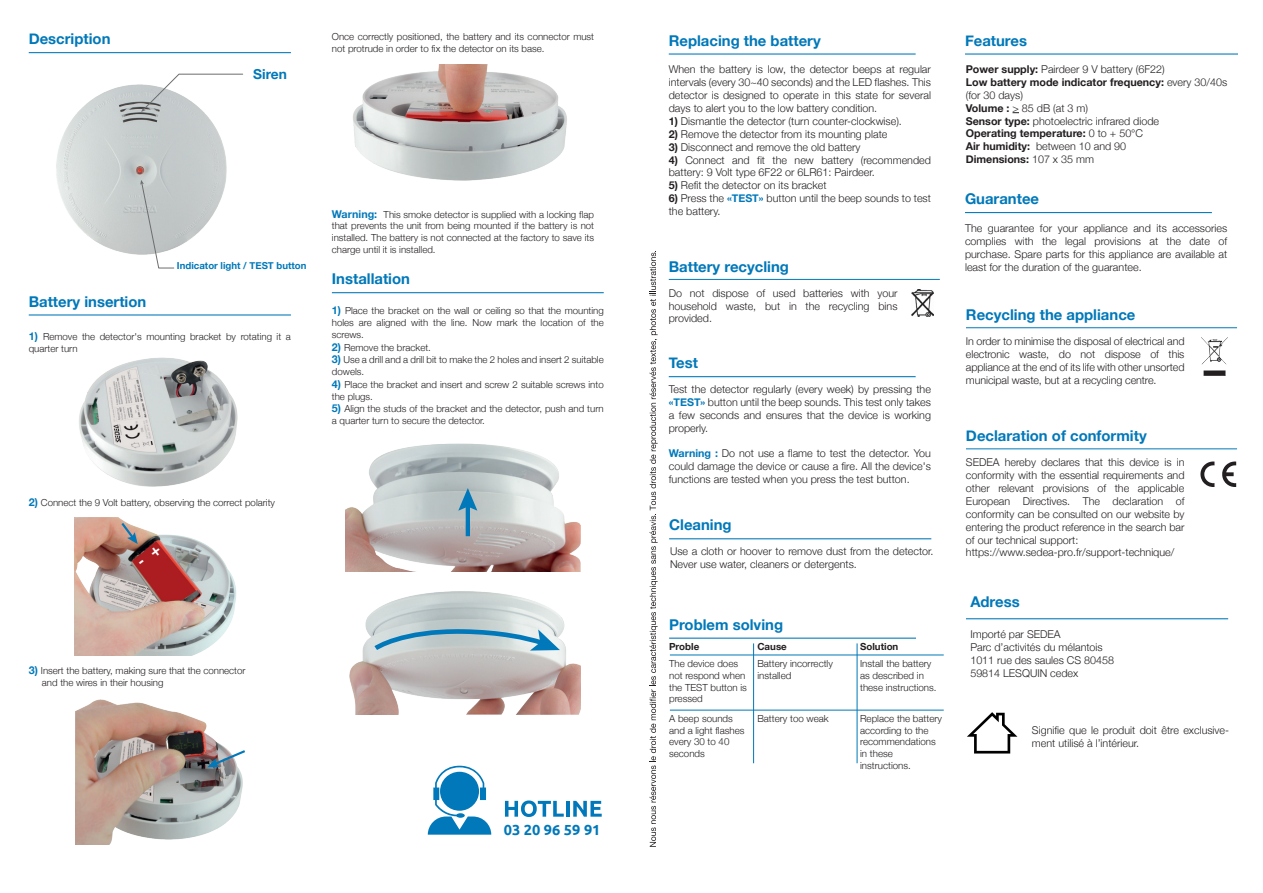
<style>
.page{position:relative;width:1263px;height:893px;background:#fff}
.page>*{position:absolute;margin:0;border:0;box-sizing:border-box;transform-origin:0 0}
.t1{font:700 14.85px "Helvetica Neue";color:#0078b9}
.t2{font:700 14.55px "Ubuntu";color:#0078b9}
.t3{font:700 13.8px "Helvetica Neue";color:#0078b9}
.t4{font:300 10.8px/12.9px "Helvetica Neue";color:#231f20}
.t5{font:300 9.75px/11.7px "Helvetica Neue";color:#231f20}
.t6{font:700 9.75px "Helvetica Neue";color:#231f20}
.t7{font:300 9.6px/11.6px "Helvetica Neue";color:#231f20}
.t8{font:700 9.6px "Helvetica Neue";color:#0078b9}
.s1{font-weight:700;font-size:10.8px;color:#0078b9}
.s2{font-weight:700}
.s3{font-weight:700;color:#0078b9}
</style>
<div class="page">
<img style="left:56px;top:84px;width:171px;height:171px">
<hr style="left:332px;top:292px;width:272px;height:1px;background:#0078b9">
<hr style="left:29px;top:52px;width:262px;height:1px;background:#0078b9">
<hr style="left:29px;top:314px;width:262px;height:1px;background:#0078b9">
<svg style="left:650px;top:251px;width:8px;height:596px"></svg>
<svg style="left:141px;top:74px;width:102px;height:38px"></svg>
<svg style="left:140px;top:180px;width:34px;height:88px"></svg>
<img style="left:79px;top:357px;width:159px;height:130px">
<img style="left:75px;top:699px;width:168px;height:145px">
<img style="left:353px;top:64px;width:214px;height:117px">
<img style="left:75px;top:518px;width:161px;height:138px">
<svg style="left:119px;top:520px;width:19px;height:24px"></svg>
<svg style="left:207px;top:748px;width:38px;height:19px"></svg>
<img style="left:345px;top:443px;width:235px;height:129px">
<hr style="left:466px;top:503px;width:4px;height:33px;background:#0078b9">
<svg style="left:458px;top:488px;width:19px;height:23px"></svg>
<img style="left:349px;top:591px;width:231px;height:123px">
<svg style="left:371px;top:628px;width:189px;height:25px;background:#a2c1ce"></svg>
<svg style="left:428px;top:766px;width:63px;height:69px"></svg>
<svg style="left:505px;top:800px;width:59px;height:17px"></svg>
<hr style="left:566px;top:801px;width:4px;height:16px;background:#0078b9">
<svg style="left:573px;top:801px;width:29px;height:16px"></svg>
<hr style="left:669px;top:538px;width:262px;height:1px;background:#0078b9">
<hr style="left:669px;top:53px;width:247px;height:2px;background:#0078b9">
<hr style="left:965px;top:212px;width:247px;height:1px;background:#0078b9">
<hr style="left:669px;top:376px;width:247px;height:1px;background:#0078b9">
<hr style="left:965px;top:53px;width:273px;height:2px;background:#0078b9">
<hr style="left:966px;top:327px;width:271px;height:1px;background:#0078b9">
<img style="left:1201px;top:337px;width:26px;height:28px">
<hr style="left:966px;top:448px;width:271px;height:1px;background:#0078b9">
<svg style="left:1222px;top:461px;width:14px;height:26px"></svg>
<svg style="left:1200px;top:461px;width:14px;height:26px"></svg>
<hr style="left:669px;top:279px;width:271px;height:1px;background:#0078b9">
<img style="left:912px;top:289px;width:21px;height:28px">
<hr style="left:669px;top:638px;width:247px;height:1px;background:#0078b9">
<hr style="left:753px;top:643px;width:1px;height:120px;background:#0078b9">
<hr style="left:670px;top:710px;width:274px;height:1px;background:#0078b9">
<hr style="left:670px;top:655px;width:274px;height:1px;background:#0078b9">
<hr style="left:857px;top:643px;width:1px;height:120px;background:#0078b9">
<svg style="left:967px;top:712px;width:50px;height:41px"></svg>
<hr style="left:966px;top:618px;width:262px;height:1px;background:#0078b9">
<svg style="left:150px;top:545px;width:12px;height:13px"></svg>
<svg style="left:139px;top:560px;width:5px;height:4px"></svg>
<h1 class="t1" style="left:29px;top:28px;width:83px">Description</h1>
<p class="t3" style="left:253px;top:63px;width:35px">Siren</p>
<p class="t7" style="left:332px;top:30px;width:264px">Once correctly positioned, the battery and its connector must not protrude in order to fix the detector on its base.</p>
<h1 class="t1" style="left:29px;top:290px;width:119px">Battery insertion</h1>
<p class="t8" style="left:177px;top:258px;width:131px">Indicator light / TEST button</p>
<p class="t7" style="left:29px;top:330px;width:264px"><span class="s1">1)</span> Remove the detector's mounting bracket by rotating it a quarter turn</p>
<p class="t7" style="left:332px;top:208px;width:264px;text-align:justify"><span class="s1">Warning:</span> This smoke detector is supplied with a locking flap that prevents the unit from being mounted if the battery is not installed. The battery is not connected at the factory to save its charge until it is installed.</p>
<h1 class="t1" style="left:332px;top:268px;width:80px">Installation</h1>
<p class="t7" style="left:332px;top:305px;width:273px;text-align:justify"><span class="s1">1)</span> Place the bracket on the wall or ceiling so that the mounting holes are aligned with the line. Now mark the location of the screws.</p>
<p class="t7" style="left:332px;top:341px;width:101px"><span class="s1">2)</span> Remove the bracket.</p>
<p class="t7" style="left:332px;top:354px;width:273px"><span class="s1">3)</span> Use a drill and a drill bit to make the 2 holes and insert 2 suitable dowels.</p>
<p class="t7" style="left:332px;top:378px;width:273px"><span class="s1">4)</span> Place the bracket and insert and screw 2 suitable screws into the plugs.</p>
<p class="t7" style="left:332px;top:403px;width:273px"><span class="s1">5)</span> Align the studs of the bracket and the detector, push and turn a quarter turn to secure the detector.</p>
<p class="t7" style="left:29px;top:496px;width:248px"><span class="s1">2)</span> Connect the 9 Volt battery, observing the correct polarity</p>
<p class="t7" style="left:42px;top:664px;width:205px;text-indent:-13px"><span class="s1">3)</span> Insert the battery, making sure that the connector and the wires in their housing</p>
<h2 class="t2" style="left:504px;top:821px;width:98px">03 20 96 59 91</h2>
<h1 class="t1" style="left:669px;top:29px;width:153px">Replacing the battery</h1>
<p class="t4" style="left:669px;top:62px;width:264px;text-align:justify">When the battery is low, the detector beeps at regular intervals (every 30~40 seconds) and the LED flashes. This detector is designed to operate in this state for several days to alert you to the low battery condition.</p>
<p class="t4" style="left:669px;top:114px;width:235px"><span class="s2">1)</span> Dismantle the detector (turn counter-clockwise).</p>
<p class="t4" style="left:669px;top:127px;width:220px"><span class="s2">2)</span> Remove the detector from its mounting plate</p>
<p class="t4" style="left:669px;top:140px;width:193px"><span class="s2">3)</span> Disconnect and remove the old battery</p>
<p class="t4" style="left:669px;top:152px;width:264px"><span class="s2">4)</span> Connect and fit the new battery (recommended battery: 9 Volt type 6F22 or 6LR61: Pairdeer.</p>
<p class="t4" style="left:669px;top:178px;width:159px"><span class="s2">5)</span> Refit the detector on its bracket</p>
<p class="t4" style="left:669px;top:191px;width:264px"><span class="s2">6)</span> Press the <span class="s3">«TEST»</span> button until the beep sounds to test the battery.</p>
<h1 class="t1" style="left:965px;top:187px;width:76px">Guarantee</h1>
<p class="t4" style="left:965px;top:221px;width:264px;text-align:justify">The guarantee for your appliance and its accessories complies with the legal provisions at the date of purchase. Spare parts for this appliance are available at least for the duration of the guarantee.</p>
<h1 class="t1" style="left:965px;top:29px;width:63px">Features</h1>
<p class="t4" style="left:966px;top:62px;width:263px"><span class="s2">Power supply:</span> Pairdeer 9 V battery (6F22)<br><span class="s2">Low battery mode indicator frequency:</span> every 30/40s (for 30 days)<br><span class="s2">Volume :</span> &gt; 85 dB (at 3 m)<br><span class="s2">Sensor type:</span> photoelectric infrared diode<br><span class="s2">Operating temperature:</span> 0 to + 50°C<br><span class="s2">Air humidity:</span> between 10 and 90<br><span class="s2">Dimensions:</span> 107 x 35 mm</p>
<h1 class="t1" style="left:669px;top:255px;width:122px">Battery recycling</h1>
<p class="t4" style="left:669px;top:286px;width:230px;text-align:justify">Do not dispose of used batteries with your household waste, but in the recycling bins provided.</p>
<h1 class="t1" style="left:669px;top:351px;width:31px">Test</h1>
<p class="t4" style="left:669px;top:382px;width:264px;text-align:justify">Test the detector regularly (every week) by pressing the <span class="s3">«TEST»</span> button until the beep sounds. This test only takes a few seconds and ensures that the device is working properly.</p>
<p class="t4" style="left:669px;top:446px;width:264px;text-align:justify"><span class="s3">Warning :</span> Do not use a flame to test the detector. You could damage the device or cause a fire. All the device's functions are tested when you press the test button.</p>
<h1 class="t1" style="left:669px;top:513px;width:64px">Cleaning</h1>
<p class="t4" style="left:670px;top:544px;width:265px">Use a cloth or hoover to remove dust from the detector.<br>Never use water, cleaners or detergents.</p>
<h1 class="t1" style="left:669px;top:613px;width:115px">Problem solving</h1>
<p class="t5" style="left:669px;top:657px;width:79px">The device does not respond when the TEST button is pressed</p>
<p class="t5" style="left:757px;top:657px;width:77px">Battery incorrectly installed</p>
<p class="t5" style="left:860px;top:657px;width:78px">Install the battery as described in these instructions.</p>
<p class="t6" style="left:669px;top:639px;width:32px">Proble</p>
<p class="t6" style="left:757px;top:639px;width:31px">Cause</p>
<p class="t6" style="left:860px;top:639px;width:40px">Solution</p>
<h1 class="t1" style="left:966px;top:303px;width:171px">Recycling the appliance</h1>
<p class="t4" style="left:966px;top:334px;width:220px;text-align:justify">In order to minimise the disposal of electrical and electronic waste, do not dispose of this appliance at the end of its life with other unsorted municipal waste, but at a recycling centre.</p>
<h1 class="t1" style="left:966px;top:424px;width:182px">Declaration of conformity</h1>
<p class="t4" style="left:966px;top:455px;width:220px">SEDEA hereby declares that this device is in conformity with the essential requirements and other relevant provisions of the applicable European Directives. The declaration of conformity can be consulted on our website by entering the product reference in the search bar of our technical support: https://www.sedea-pro.fr/support-technique/</p>
<h1 class="t1" style="left:970px;top:590px;width:51px">Adress</h1>
<p class="t4" style="left:970px;top:627px;width:145px">Importé par SEDEA<br>Parc d’activités du mélantois<br>1011 rue des saules CS 80458<br>59814 LESQUIN cedex</p>
<p class="t5" style="left:669px;top:712px;width:77px">A beep sounds and a light flashes every 30 to 40 seconds</p>
<p class="t5" style="left:757px;top:712px;width:73px">Battery too weak</p>
<p class="t5" style="left:860px;top:712px;width:83px">Replace the battery according to the recommendations in these instructions.</p>
<p class="t4" style="left:1032px;top:723px;width:199px">Signifie que le produit doit être exclusive&shy;ment utilisé à l’intérieur.</p>
</div>
